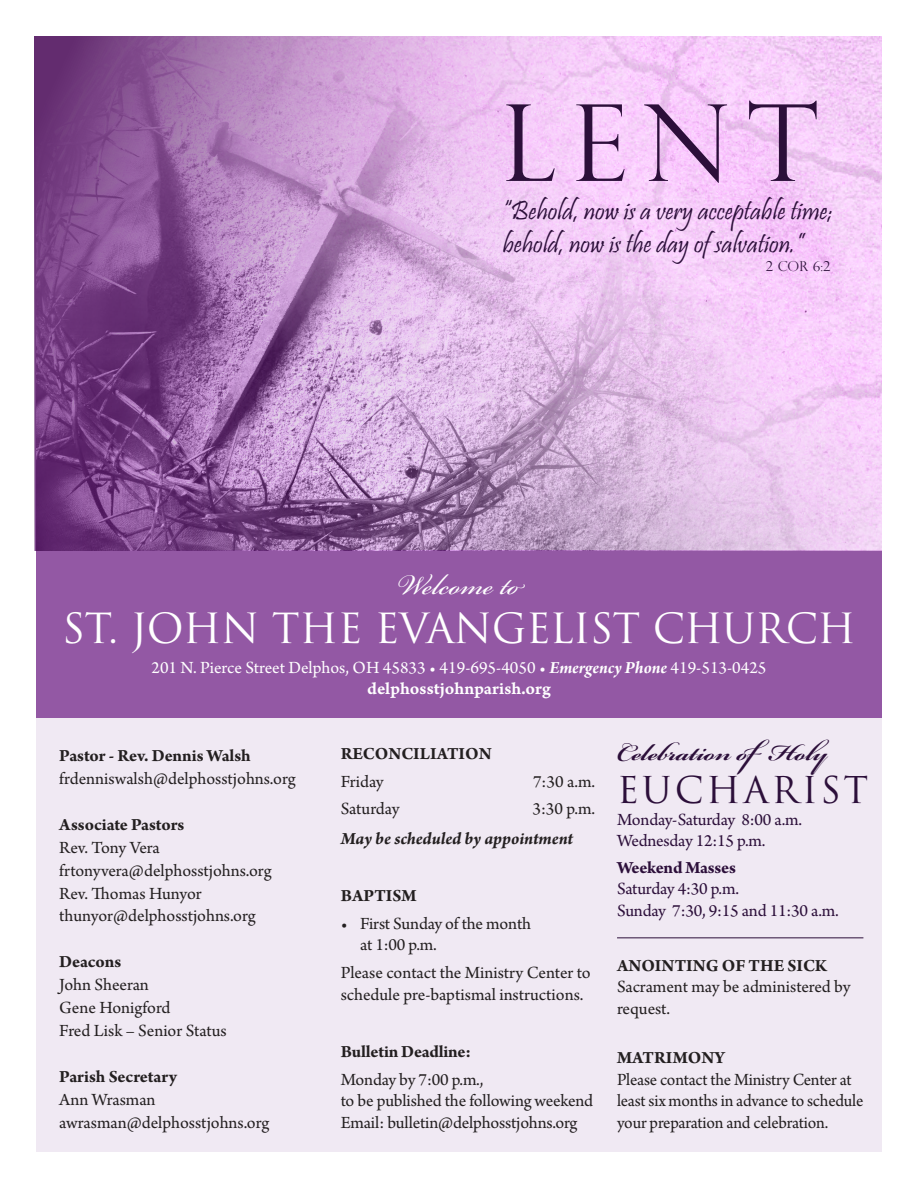
<style>
.page{position:relative;width:918px;height:1188px;background:#fff}
.page>*{position:absolute;margin:0;border:0;box-sizing:border-box;transform-origin:0 0}
.t1{font:300 106.35px "Perpetua Titling";color:#2c0f3a}
.t2{font:45px "Bickham Script Pro";color:#fff}
.t3{font:40.5px "Trajan Pro 3";letter-spacing:-.02em;color:#fff}
.t4{font:700 36px/43.2px "Bickham Script Pro";color:#2c0f3a}
.t5{font:27.3px/32.7px "Pristina";color:#2c0f3a}
.t6{font:18px/23px "Arno Pro";letter-spacing:-.005em;color:#231f20}
.t7{font:18px/21.6px "Arno Pro";letter-spacing:-.015em;color:#2c0f3a}
.t8{font:18px/21px "Arno Pro";color:#fff;text-align:center}
.t9{font:700 18px/27.6px "Arno Pro";letter-spacing:-.005em;color:#231f20}
.t10{font:italic 700 18px/29.1px "Arno Pro";letter-spacing:-.005em;color:#231f20}
.t11{font:300 13.65px "Perpetua Titling";color:#2c0f3a}
.s1{font-family:"Arno Pro Bold Italic Subhead"}
.s2{font-family:"Arno Pro Smbd Caption"}
.s3{font-weight:700}
.s4{font-weight:400}
.s5{font-weight:400;font-style:normal}
.s6{font-family:"Trajan Pro 3";font-weight:400}
</style>
<div class="page">
<div style="left:36px;top:37px;width:846px;height:1115px;background:#f0e9f3"></div>
<hr style="left:617px;top:937px;width:246px;height:1px;background:#2c0f3a">
<div style="left:36px;top:551px;width:846px;height:167px;background:#9358a4"></div>
<img style="left:35px;top:37px;width:847px;height:514px">
<p class="t1" style="left:502px;top:79px;width:318px">LENT</p>
<p class="t5" style="left:502px;top:197px;width:332px">“Behold, now is a very acceptable time; behold, now is the day of salvation.”</p>
<p class="t11" style="left:766px;top:258px;width:66px">2 COR 6:2</p>
<p class="t2" style="left:396px;top:552px;width:127px">Welcome to</p>
<p class="t3" style="left:62px;top:600px;width:795px">ST. JOHN THE EVANGELIST CHURCH</p>
<p class="t8" style="left:151px;top:658px;width:617px">201 N. Pierce Street Delphos, OH 45833 • 419-695-4050 • <span class="s1">Emergency Phone</span> 419-513-0425 <span class="s2">delphosstjohnparish.org</span></p>
<p class="t6" style="left:59px;top:745px;width:238px"><span class="s3">Pastor - Rev. Dennis Walsh </span>frdenniswalsh@delphosstjohns.org</p>
<p class="t6" style="left:59px;top:814px;width:214px"><span class="s3">Associate Pastors<br></span>Rev. Tony Vera frtonyvera@delphosstjohns.org<br>Rev. Thomas Hunyor thunyor@delphosstjohns.org</p>
<p class="t6" style="left:59px;top:951px;width:169px"><span class="s3">Deacons<br></span>John Sheeran<br>Gene Honigford<br>Fred Lisk – Senior Status</p>
<p class="t6" style="left:59px;top:1066px;width:212px"><span class="s3">Parish Secretary<br></span>Ann Wrasman awrasman@delphosstjohns.org</p>
<p class="t9" style="left:341px;top:741px;width:152px">RECONCILIATION<br><span class="s4">Friday</span></p>
<p class="t6" style="left:533px;top:771px;width:64px">7:30 a.m.</p>
<p class="t6" style="left:341px;top:799px;width:60px">Saturday</p>
<p class="t10" style="left:341px;top:795px;width:256px;text-indent:192px"><span class="s5">3:30 p.m.<br></span>May be scheduled by appointment</p>
<p class="t9" style="left:341px;top:883px;width:77px">BAPTISM</p>
<p class="t6" style="left:360px;top:914px;width:172px;line-height:21.6px;text-indent:-19px">• First Sunday of the month at 1:00 p.m.</p>
<p class="t6" style="left:341px;top:963px;width:251px;line-height:21.6px">Please contact the Ministry Center to schedule pre-baptismal instructions.</p>
<p class="t9" style="left:341px;top:1039px;width:144px">Bulletin Deadline:<br><span class="s4">Monday by 7:00 p.m.,</span></p>
<p class="t6" style="left:341px;top:1091px;width:254px;line-height:21.6px">to be published the following weekend<br>Email: bulletin@delphosstjohns.org</p>
<p class="t4" style="left:617px;top:726px;width:253px">Celebration of Holy<br><span class="s6">EUCHARIST</span></p>
<p class="t7" style="left:617px;top:810px;width:187px">Monday-Saturday 8:00 a.m.<br>Wednesday 12:15 p.m.</p>
<p class="t7" style="left:617px;top:857px;width:223px"><span class="s3">Weekend Masses<br></span>Saturday 4:30 p.m.<br>Sunday 7:30, 9:15 and 11:30 a.m.</p>
<p class="t6" style="left:617px;top:956px;width:235px;line-height:21.3px"><span class="s3">ANOINTING OF THE SICK<br></span>Sacrament may be administered by request.</p>
<p class="t6" style="left:617px;top:1048px;width:248px;line-height:21.6px"><span class="s3">MATRIMONY<br></span>Please contact the Ministry Center at least six months in advance to schedule your preparation and celebration.</p>
</div>
